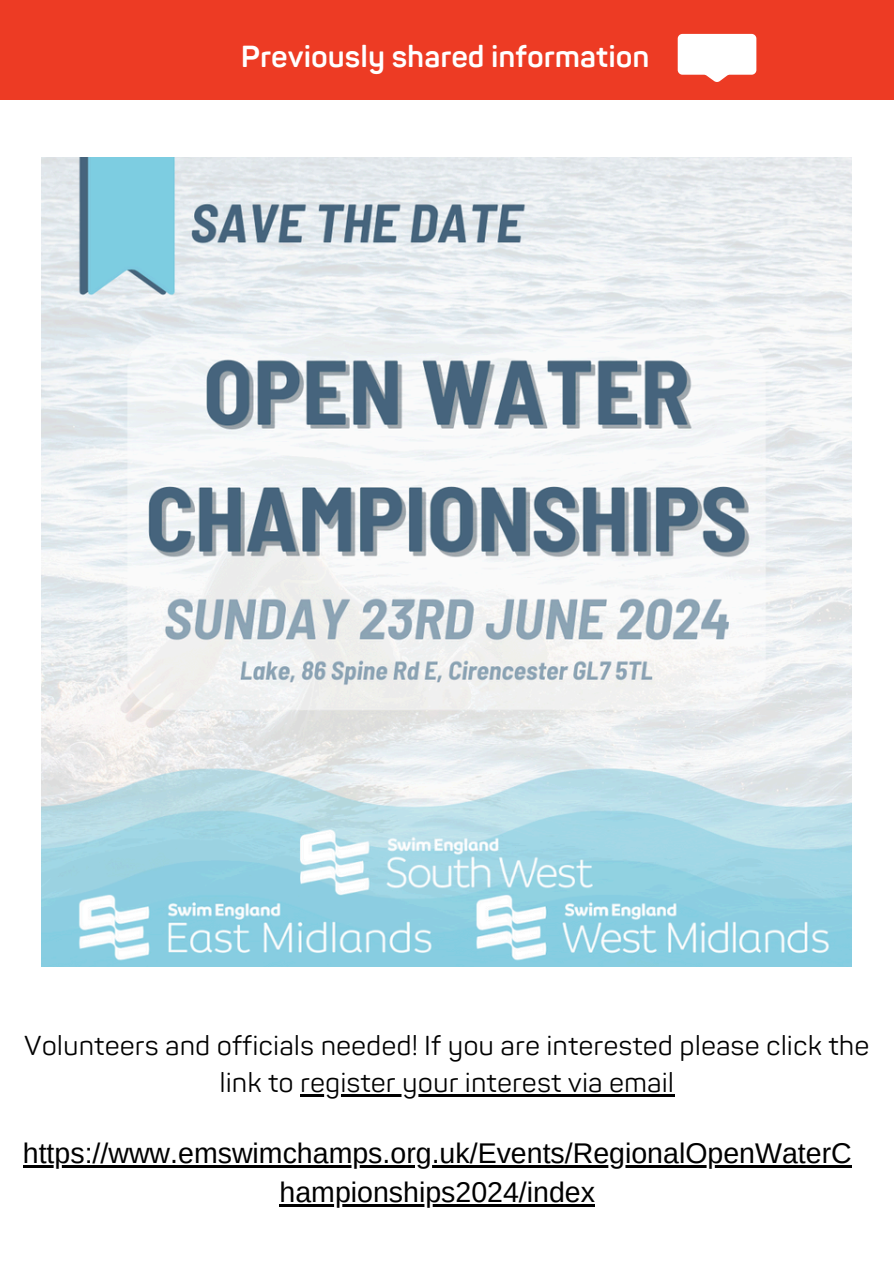
<style>
.page{position:relative;width:894px;height:1264px;background:#fff}
.page>*{position:absolute;margin:0;border:0;box-sizing:border-box;transform-origin:0 0}
.t1{font:700 30px "Panton";color:#fff}
.t2{font:28.5px/39.5px "Arimo";color:#000;text-align:center}
.t3{font:27px/37.2px "Panton";color:#000;text-align:center}
</style>
<div class="page">
<img style="left:42px;top:157px;width:809px;height:809px">
<hr style="left:300px;top:1093px;width:374px;height:3px;background:#000">
<div style="left:0;top:0;width:893px;height:100px;background:#ed3b24"></div>
<svg style="left:677px;top:34px;width:79px;height:48px;background:#fce3e0"></svg>
<hr style="left:23px;top:1165px;width:828px;height:2px;background:#000">
<hr style="left:279px;top:1204px;width:316px;height:2px;background:#000">
<p class="t1" style="left:241px;top:39px;width:410px">Previously shared information</p>
<p class="t3" style="left:24px;top:1027px;width:846px">Volunteers and officials needed! If you are interested please click the link to register your interest via email</p>
<p class="t2" style="left:23px;top:1133px;width:830px">https://www.emswimchamps.org.uk/Events/RegionalOpenWaterC hampionships2024/index</p>
</div>
